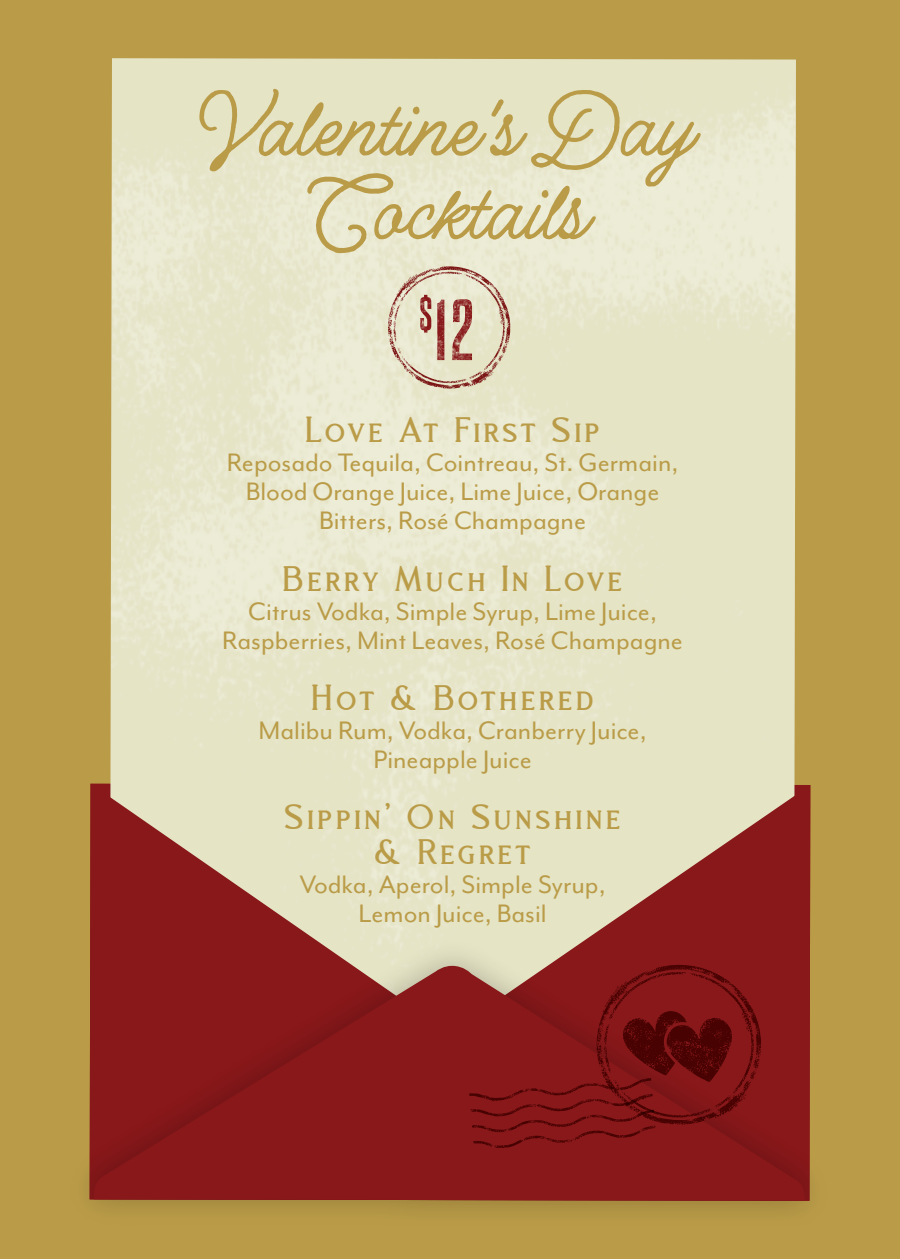
<style>
.page{position:relative;width:900px;height:1260px;background:#fff}
.page>*{position:absolute;margin:0;border:0;box-sizing:border-box;transform-origin:0 0}
.t1{font:96.75px/83.5px "Espiritu Script";color:#ba9c48;text-align:center}
.t2{font:700 40.75px/35px "Mourich";letter-spacing:.05em;color:#ba9c48;text-align:center}
.t3{font:29px/29px "Mr Eaves Mod OT";color:#ba9c48;text-align:center}
</style>
<div class="page">
<div style="left:0;top:0;width:899px;height:1259px;background:#ba9c48"></div>
<img style="left:110px;top:58px;width:686px;height:726px">
<svg style="left:90px;top:784px;width:720px;height:144px;background:#caa994"></svg>
<img style="left:89px;top:928px;width:721px;height:283px">
<div style="left:94px;top:966px;width:711px;height:235px;background:#88181a"></div>
<svg style="left:469px;top:965px;width:292px;height:183px;background:#7f191a"></svg>
<svg style="left:388px;top:266px;width:122px;height:123px;background:#d7c4af"></svg>
<h1 class="t1" style="left:198px;top:79px;width:491px">Valentine's Day<br>Cocktails</h1>
<h2 class="t2" style="left:305px;top:415px;width:298px">Love At First Sip</h2>
<p class="t3" style="left:227px;top:448px;width:453px">Reposado Tequila, Cointreau, St. Germain,<br>Blood Orange Juice, Lime Juice, Orange<br>Bitters, Rosé Champagne</p>
<h2 class="t2" style="left:282px;top:563px;width:343px">Berry Much In Love</h2>
<p class="t3" style="left:222px;top:596px;width:462px">Citrus Vodka, Simple Syrup, Lime Juice,<br>Raspberries, Mint Leaves, Rosé Champagne</p>
<h2 class="t2" style="left:310px;top:682px;width:286px">Hot &amp; Bothered</h2>
<p class="t3" style="left:259px;top:716px;width:390px">Malibu Rum, Vodka, Cranberry Juice,<br>Pineapple Juice</p>
<h2 class="t2" style="left:284px;top:802px;width:340px">Sippin' On Sunshine &amp; Regret</h2>
<p class="t3" style="left:300px;top:870px;width:308px">Vodka, Aperol, Simple Syrup,<br>Lemon Juice, Basil</p>
</div>
